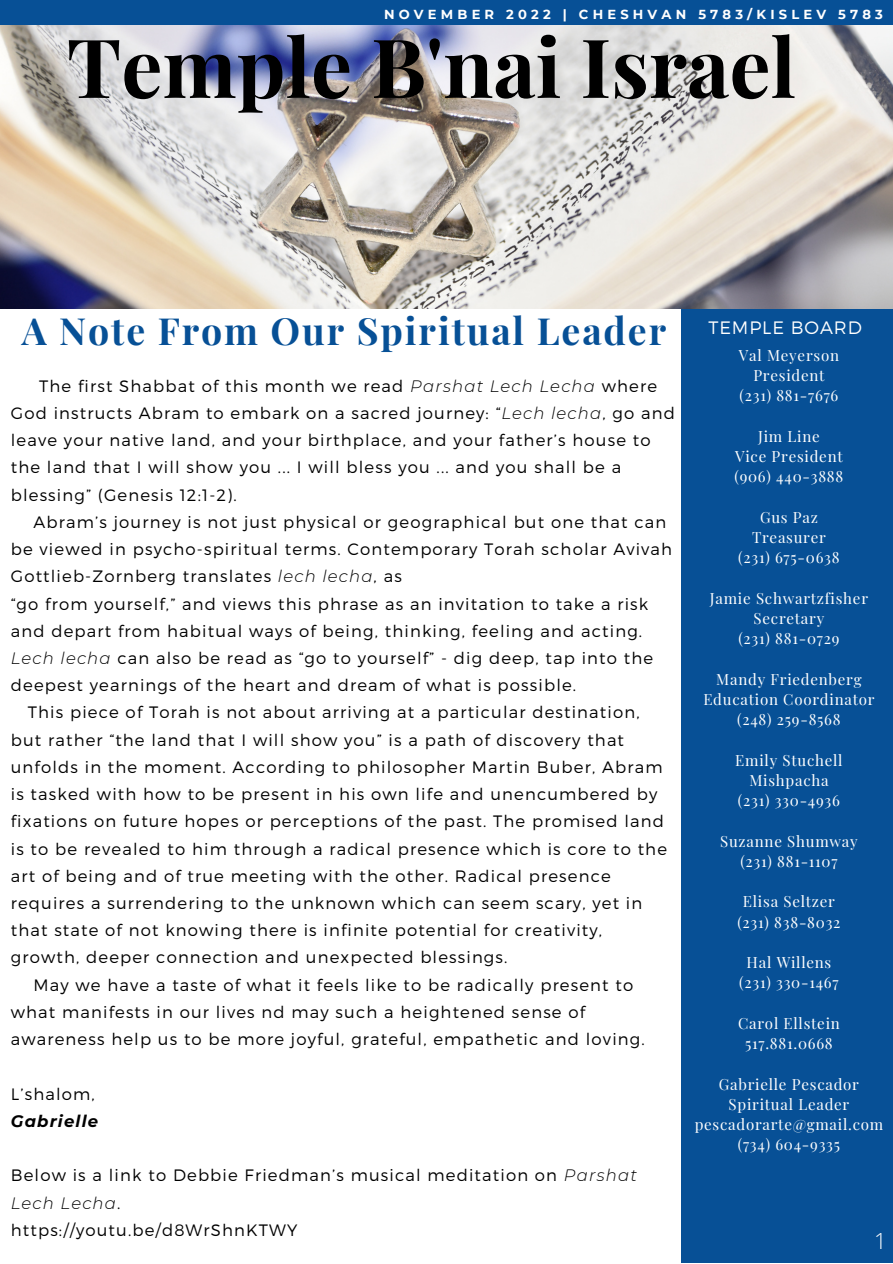
<style>
.page{position:relative;width:893px;height:1264px;background:#fff}
.page>*{position:absolute;margin:0;border:0;box-sizing:border-box;transform-origin:0 0}
.t1{font:700 81.6px "Playfair Display";color:#000}
.t2{font:700 37.5px "Playfair Display";letter-spacing:.05em;color:#075096}
.t3{font:300 22.2px "Open Sans";color:#fff}
.t4{font:300 18px "Montserrat";letter-spacing:.05em;color:#fff}
.t5{font:300 16.5px/27.2px "Montserrat";letter-spacing:.07em;color:#000}
.t6{font:italic 700 16.5px "Montserrat";letter-spacing:.07em;color:#000}
.t7{font:15.15px/20.2px "Playfair Display";letter-spacing:.05em;color:#fff;text-align:center}
.t8{font:700 13.05px "Montserrat";letter-spacing:.32em;color:#fff}
.s1{font-style:italic}
</style>
<div class="page">
<div style="left:681px;top:278px;width:211px;height:984px;background:#075096"></div>
<img style="left:0;top:24px;width:892px;height:284px">
<div style="left:0;top:0;width:892px;height:24px;background:#075096"></div>
<p class="t8" style="left:384px;top:7px;width:500px">NOVEMBER 2022 | CHESHVAN 5783/KISLEV 5783</p>
<h1 class="t1" style="left:67px;top:10px;width:730px">Temple B'nai Israel</h1>
<h2 class="t2" style="left:22px;top:304px;width:645px">A Note From Our Spiritual Leader</h2>
<p class="t5" style="left:11px;top:371px;width:665px;text-indent:28px">The first Shabbat of this month we read <span class="s1">Parshat Lech Lecha</span> where God instructs Abram to embark on a sacred journey: “<span class="s1">Lech lecha</span>, go and leave your native land, and your birthplace, and your father’s house to the land that I will show you ... I will bless you ... and you shall be a blessing” (Genesis 12:1-2).</p>
<p class="t5" style="left:33px;top:507px;width:634px">Abram’s journey is not just physical or geographical but one that can</p>
<p class="t5" style="left:11px;top:535px;width:662px">be viewed in psycho-spiritual terms. Contemporary Torah scholar Avivah</p>
<p class="t5" style="left:11px;top:562px;width:392px">Gottlieb-Zornberg translates <span class="s1">lech lecha</span>, as</p>
<p class="t5" style="left:11px;top:589px;width:639px">“go from yourself,” and views this phrase as an invitation to take a risk</p>
<p class="t5" style="left:11px;top:616px;width:633px">and depart from habitual ways of being, thinking, feeling and acting.</p>
<p class="t5" style="left:11px;top:643px;width:643px"><span class="s1">Lech lecha</span> can also be read as “go to yourself” - dig deep, tap into the</p>
<p class="t5" style="left:11px;top:671px;width:567px">deepest yearnings of the heart and dream of what is possible.</p>
<p class="t5" style="left:28px;top:698px;width:613px">This piece of Torah is not about arriving at a particular destination,</p>
<p class="t5" style="left:11px;top:725px;width:614px">but rather “the land that I will show you” is a path of discovery that</p>
<p class="t5" style="left:11px;top:752px;width:653px">unfolds in the moment. According to philosopher Martin Buber, Abram</p>
<p class="t5" style="left:11px;top:779px;width:648px">is tasked with how to be present in his own life and unencumbered by</p>
<p class="t5" style="left:11px;top:807px;width:654px">fixations on future hopes or perceptions of the past. The promised land</p>
<p class="t5" style="left:11px;top:834px;width:657px">is to be revealed to him through a radical presence which is core to the</p>
<p class="t5" style="left:11px;top:861px;width:601px">art of being and of true meeting with the other. Radical presence</p>
<p class="t5" style="left:11px;top:888px;width:633px">requires a surrendering to the unknown which can seem scary, yet in</p>
<p class="t5" style="left:11px;top:916px;width:592px">that state of not knowing there is infinite potential for creativity,</p>
<p class="t5" style="left:11px;top:943px;width:498px">growth, deeper connection and unexpected blessings.</p>
<p class="t5" style="left:33px;top:970px;width:601px">May we have a taste of what it feels like to be radically present to</p>
<p class="t5" style="left:11px;top:997px;width:575px">what manifests in our lives nd may such a heightened sense of</p>
<p class="t5" style="left:11px;top:1024px;width:635px">awareness help us to be more joyful, grateful, empathetic and loving.</p>
<p class="t5" style="left:11px;top:1079px;width:86px">L’shalom,</p>
<p class="t6" style="left:11px;top:1110px;width:89px">Gabrielle</p>
<p class="t5" style="left:11px;top:1160px;width:627px">Below is a link to Debbie Friedman’s musical meditation on <span class="s1">Parshat<br>Lech Lecha</span>.<br>https://youtu.be/d8WrShnKTWY</p>
<p class="t4" style="left:708px;top:316px;width:155px">TEMPLE BOARD</p>
<p class="t7" style="left:738px;top:344px;width:102px">Val Meyerson<br>President (231) 881-7676</p>
<p class="t7" style="left:734px;top:425px;width:110px">Jim Line<br>Vice President (906) 440-3888</p>
<p class="t7" style="left:738px;top:506px;width:103px">Gus Paz<br>Treasurer (231) 675-0638</p>
<p class="t7" style="left:709px;top:587px;width:160px">Jamie Schwartzfisher<br>Secretary<br>(231) 881-0729</p>
<p class="t7" style="left:703px;top:668px;width:173px">Mandy Friedenberg<br>Education Coordinator (248) 259-8568</p>
<p class="t7" style="left:735px;top:749px;width:109px">Emily Stuchell<br>Mishpacha (231) 330-4936</p>
<p class="t7" style="left:720px;top:830px;width:139px">Suzanne Shumway (231) 881-1107</p>
<p class="t7" style="left:737px;top:891px;width:105px">Elisa Seltzer (231) 838-8032</p>
<p class="t7" style="left:739px;top:951px;width:101px">Hal Willens (231) 330-1467</p>
<p class="t7" style="left:738px;top:1012px;width:103px">Carol Ellstein<br>517.881.0668</p>
<p class="t7" style="left:694px;top:1073px;width:190px">Gabrielle Pescador<br>Spiritual Leader pescadorarte@gmail.com (734) 604-9335</p>
<h3 class="t3" style="left:874px;top:1225px;width:14px">1</h3>
</div>
